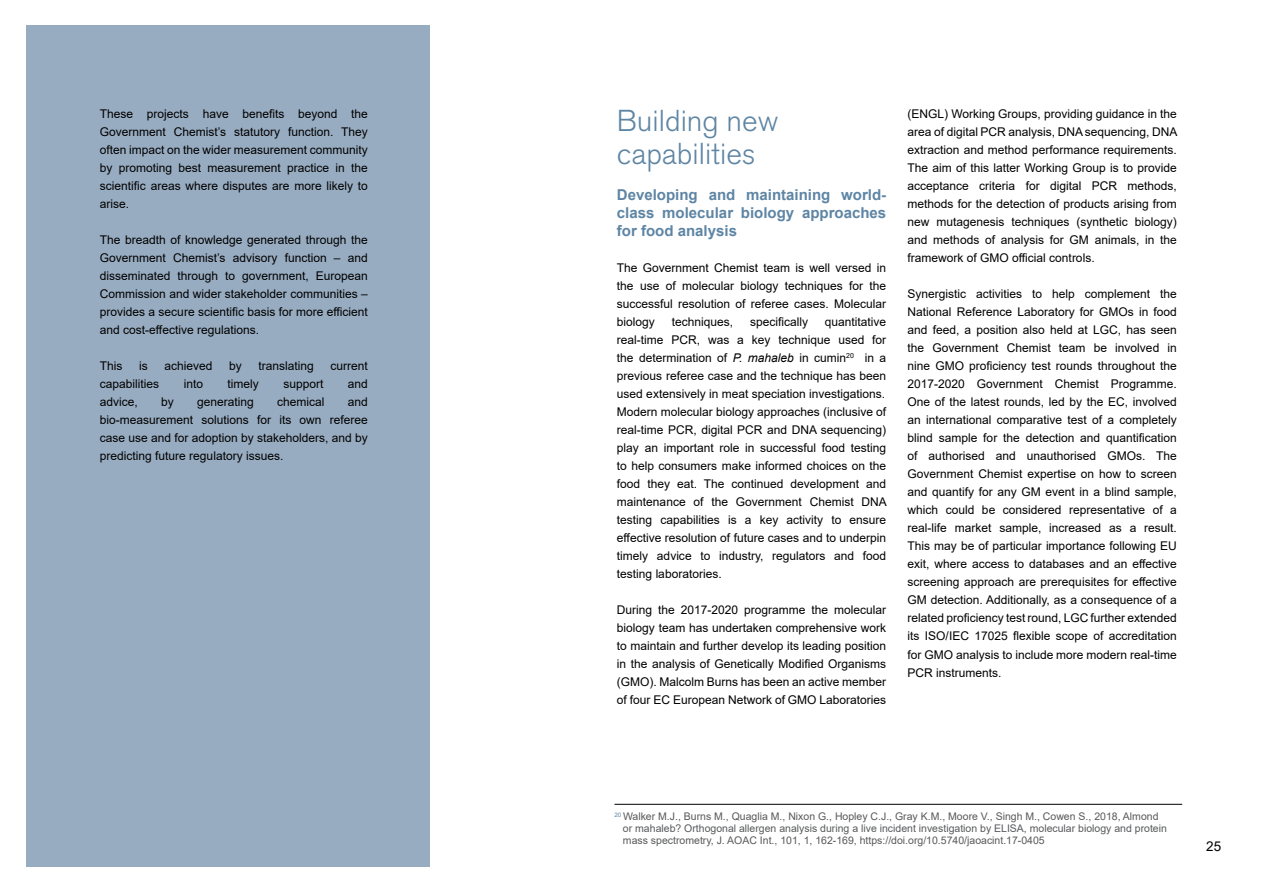
<style>
.page{position:relative;width:1263px;height:893px;background:#fff}
.page>*{position:absolute;margin:0;border:0;box-sizing:border-box;transform-origin:0 0}
.t1{font:300 30px/33px "Akzidenz Grotesk BQ";color:#5e85a4}
.t2{font:700 15px/18px "Arial";color:#5e85a4;text-align:justify}
.t3{font:13.5px "Arial";color:#000}
.t4{font:12px/18px "Arial";color:#000;text-align:justify}
.t5{font:10.5px/12px "Arial";color:#58595b}
.s1{font-style:italic}
</style>
<div class="page">
<div style="left:26px;top:26px;width:403px;height:841px;background:#98acc1"></div>
<hr style="left:614px;top:804px;width:568px;height:1px;background:#000">
<p class="t4" style="left:100px;top:105px;width:269px">These projects have benefits beyond the Government Chemist’s statutory function. They often impact on the wider measurement community by promoting best measurement practice in the scientific areas where disputes are more likely to arise.</p>
<p class="t4" style="left:100px;top:231px;width:269px">The breadth of knowledge generated through the Government Chemist’s advisory function – and disseminated through to government, European Commission and wider stakeholder communities – provides a secure scientific basis for more efficient and cost-effective regulations.</p>
<p class="t4" style="left:100px;top:357px;width:24px">This</p>
<p class="t4" style="left:139px;top:357px;width:10px">is</p>
<p class="t4" style="left:165px;top:357px;width:50px">achieved</p>
<p class="t4" style="left:229px;top:357px;width:14px">by</p>
<p class="t4" style="left:258px;top:357px;width:57px">translating</p>
<p class="t4" style="left:330px;top:357px;width:39px">current</p>
<p class="t4" style="left:100px;top:375px;width:61px">capabilities</p>
<p class="t4" style="left:184px;top:375px;width:21px">into</p>
<p class="t4" style="left:228px;top:375px;width:33px">timely</p>
<p class="t4" style="left:283px;top:375px;width:42px">support</p>
<p class="t4" style="left:348px;top:375px;width:22px">and</p>
<p class="t4" style="left:100px;top:393px;width:40px">advice,</p>
<p class="t4" style="left:161px;top:393px;width:14px">by</p>
<p class="t4" style="left:197px;top:393px;width:58px">generating</p>
<p class="t4" style="left:277px;top:393px;width:49px">chemical</p>
<p class="t4" style="left:100px;top:393px;width:269px;text-indent:248px">and bio-measurement solutions for its own referee case use and for adoption by stakeholders, and by predicting future regulatory issues.</p>
<h1 class="t1" style="left:617px;top:105px;width:163px">Building new capabilities</h1>
<p class="t2" style="left:617px;top:186px;width:271px">Developing and maintaining world&shy;class molecular biology approaches for food analysis</p>
<p class="t4" style="left:617px;top:259px;width:271px">The Government Chemist team is well versed in the use of molecular biology techniques for the successful resolution of referee cases. Molecular biology</p>
<p class="t4" style="left:672px;top:313px;width:63px">techniques,</p>
<p class="t4" style="left:750px;top:313px;width:60px">specifically</p>
<p class="t4" style="left:617px;top:313px;width:271px;text-align:left;text-indent:208px">quantitative real-time PCR, was a key technique used for the determination of <span class="s1">P. mahaleb</span> in cumin<sup>20</sup> in a previous referee case and the technique has been used extensively in meat speciation investigations.<br>Modern molecular biology approaches (inclusive of real-time PCR, digital PCR and DNA sequencing) play an important role in successful food testing to help consumers make informed choices on the food they eat. The continued development and maintenance of the Government Chemist DNA testing capabilities is a key activity to ensure effective resolution of future cases and to underpin timely advice to industry, regulators and food testing laboratories.</p>
<p class="t4" style="left:617px;top:601px;width:271px">During the 2017-2020 programme the molecular biology team has undertaken comprehensive work to maintain and further develop its leading position in the analysis of Genetically Modified Organisms (GMO). Malcolm Burns has been an active member of four EC European Network of GMO Laboratories</p>
<p class="t4" style="left:907px;top:105px;width:271px">(ENGL) Working Groups, providing guidance in the area of digital PCR analysis, DNA sequencing, DNA extraction and method performance requirements.<br>The aim of this latter Working Group is to provide acceptance criteria for digital PCR methods, methods for the detection of products arising from new mutagenesis techniques (synthetic biology) and methods of analysis for GM animals, in the framework of GMO official controls.</p>
<p class="t4" style="left:907px;top:285px;width:271px">Synergistic activities to help complement the National Reference Laboratory for GMOs in food and feed, a position also held at LGC, has seen the Government Chemist team be involved in nine GMO proficiency test rounds throughout the 2017-2020 Government Chemist Programme.<br>One of the latest rounds, led by the EC, involved an international comparative test of a completely blind sample for the detection and quantification of authorised and unauthorised GMOs. The Government Chemist expertise on how to screen and quantify for any GM event in a blind sample, which could be considered representative of a real-life market sample, increased as a result.<br>This may be of particular importance following EU exit, where access to databases and an effective screening approach are prerequisites for effective GM detection. Additionally, as a consequence of a related proficiency test round, LGC further extended its ISO/IEC 17025 flexible scope of accreditation for GMO analysis to include more modern real-time PCR instruments.</p>
<p class="t5" style="left:623px;top:810px;width:545px;text-indent:-8px"><sup>20</sup> Walker M.J., Burns M., Quaglia M., Nixon G., Hopley C.J., Gray K.M., Moore V., Singh M., Cowen S., 2018, Almond or mahaleb? Orthogonal allergen analysis during a live incident investigation by ELISA, molecular biology and protein mass spectrometry, J. AOAC Int., 101, 1, 162-169, https://doi.org/10.5740/jaoacint.17-0405</p>
<p class="t3" style="left:1206px;top:837px;width:17px">25</p>
</div>
